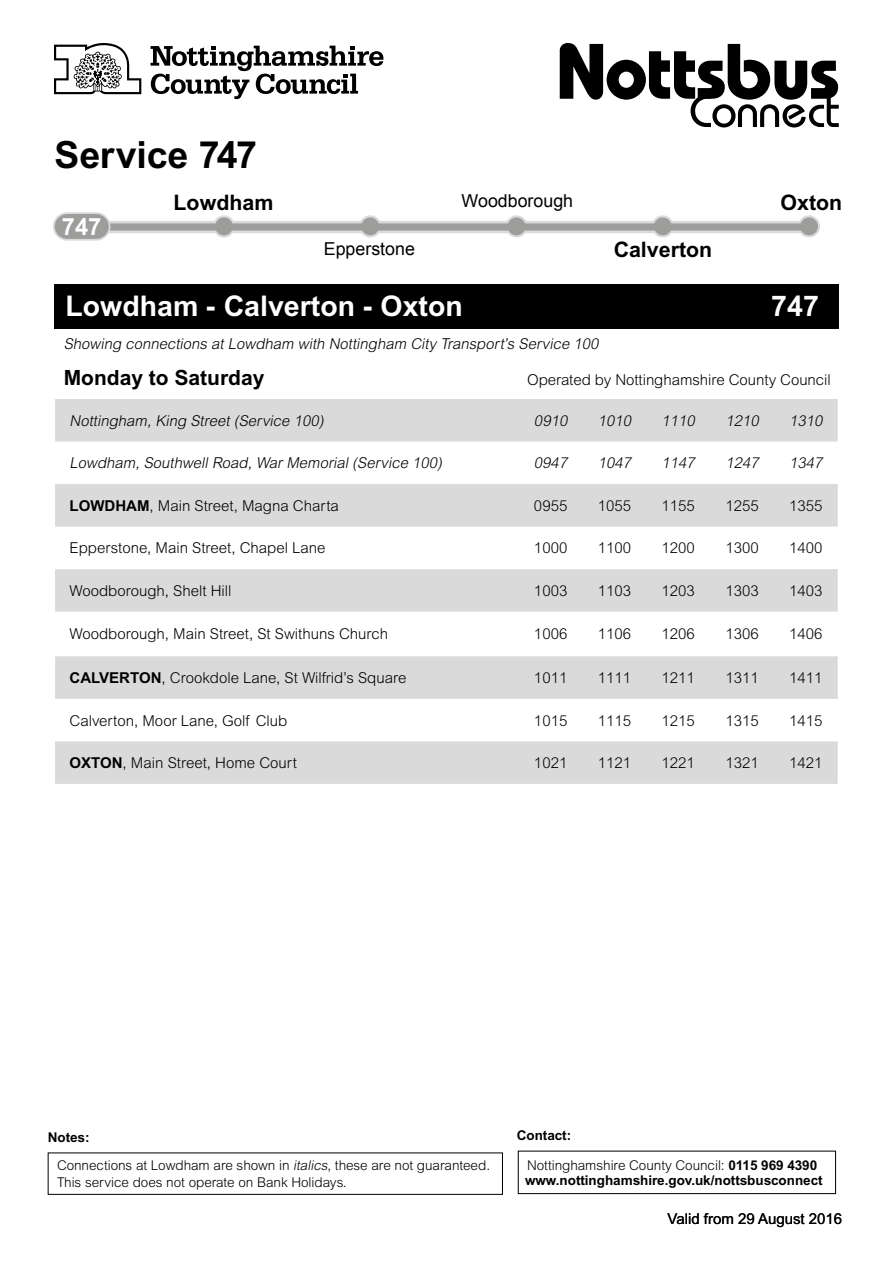
<style>
.page{position:relative;width:893px;height:1263px;background:#fff}
.page>*{position:absolute;margin:0;border:0;box-sizing:border-box;transform-origin:0 0}
.t1{font:700 37.5px "Arial MT Std";letter-spacing:-.005em;color:#000}
.t2{font:700 28.5px "Arial MT Std";color:#fff}
.t3{font:700 23.7px "Arial MT Std";color:#fff}
.t4{font:700 21.45px "Arial MT Std";color:#000}
.t5{font:700 21px "Arial MT Std";color:#000}
.t6{font:17.85px "Arial";color:#000}
.t7{font:300 15px "Arial MT Std";color:#000}
.t8{font:italic 300 15px "Arial MT Std";color:#000}
.t9{font:15px "Arial MT Std";color:#000}
.t10{font:300 13.5px/16.2px "Arial MT Std";letter-spacing:-.005em;color:#000}
.t11{font:700 13.5px/15px "Arial MT Std";letter-spacing:-.005em;color:#000}
.s1{font-weight:700}
.s2{font-style:italic}
.s3{font-weight:300}
</style>
<div class="page">
<div style="left:92px;top:221px;width:724px;height:12px;background:#dadada"></div>
<svg style="left:653px;top:216px;width:20px;height:20px"></svg>
<div style="left:652px;top:215px;width:22px;height:22px;border:2px solid #dadada;border-radius:50%"></div>
<svg style="left:360px;top:216px;width:20px;height:20px"></svg>
<div style="left:359px;top:215px;width:22px;height:22px;border:2px solid #dadada;border-radius:50%"></div>
<svg style="left:214px;top:216px;width:20px;height:20px"></svg>
<div style="left:213px;top:215px;width:22px;height:22px;border:2px solid #dadada;border-radius:50%"></div>
<svg style="left:506px;top:216px;width:20px;height:20px"></svg>
<div style="left:505px;top:215px;width:23px;height:22px;border:2px solid #dadada;border-radius:50%"></div>
<svg style="left:799px;top:216px;width:20px;height:20px"></svg>
<div style="left:798px;top:215px;width:22px;height:22px;border:2px solid #dadada;border-radius:50%"></div>
<div style="left:82px;top:223px;width:733px;height:8px;background:#9d9d9c"></div>
<div style="left:54px;top:213px;width:56px;height:27px;background:#9d9d9c;border-radius:13px"></div>
<div style="left:53px;top:212px;width:58px;height:29px;border:2px solid #dadada;border-radius:13px"></div>
<div style="left:54px;top:284px;width:785px;height:45px;background:#000"></div>
<svg style="left:55px;top:399px;width:783px;height:385px;fill:#dadada"></svg>
<svg style="left:54px;top:43px;width:87px;height:51px"></svg>
<svg style="left:151px;top:46px;width:232px;height:53px"></svg>
<svg style="left:560px;top:43px;width:279px;height:84px"></svg>
<div style="left:518px;top:1151px;width:318px;height:43px;border:1px solid #000"></div>
<div style="left:48px;top:1152px;width:455px;height:43px;border:1px solid #000"></div>
<h1 class="t1" style="left:54px;top:132px;width:204px">Service 747</h1>
<h3 class="t3" style="left:62px;top:212px;width:41px">747</h3>
<p class="t6" style="left:462px;top:189px;width:113px">Woodborough</p>
<h3 class="t4" style="left:174px;top:190px;width:101px">Lowdham</h3>
<h3 class="t4" style="left:780px;top:190px;width:63px">Oxton</h3>
<p class="t6" style="left:324px;top:237px;width:93px">Epperstone</p>
<h3 class="t4" style="left:614px;top:237px;width:100px">Calverton</h3>
<h2 class="t2" style="left:65px;top:289px;width:399px">Lowdham - Calverton - Oxton</h2>
<h2 class="t2" style="left:771px;top:289px;width:49px">747</h2>
<p class="t8" style="left:64px;top:335px;width:539px">Showing connections at Lowdham with Nottingham City Transport’s Service 100</p>
<h3 class="t5" style="left:64px;top:365px;width:202px">Monday to Saturday</h3>
<p class="t7" style="left:527px;top:371px;width:305px">Operated by Nottinghamshire County Council</p>
<p class="t8" style="left:70px;top:412px;width:259px">Nottingham, King Street (Service 100)</p>
<p class="t8" style="left:534px;top:412px;width:38px">0910</p>
<p class="t8" style="left:598px;top:412px;width:38px">1010</p>
<p class="t8" style="left:662px;top:412px;width:38px">1110</p>
<p class="t8" style="left:725px;top:412px;width:38px">1210</p>
<p class="t8" style="left:789px;top:412px;width:38px">1310</p>
<p class="t8" style="left:70px;top:454px;width:377px">Lowdham, Southwell Road, War Memorial (Service 100)</p>
<p class="t8" style="left:534px;top:454px;width:38px">0947</p>
<p class="t8" style="left:598px;top:454px;width:38px">1047</p>
<p class="t8" style="left:661px;top:454px;width:38px">1147</p>
<p class="t8" style="left:725px;top:454px;width:38px">1247</p>
<p class="t8" style="left:789px;top:454px;width:38px">1347</p>
<p class="t7" style="left:70px;top:497px;width:271px"><span class="s1">LOWDHAM</span>, Main Street, Magna Charta</p>
<p class="t7" style="left:534px;top:497px;width:35px">0955</p>
<p class="t7" style="left:598px;top:497px;width:35px">1055</p>
<p class="t7" style="left:662px;top:497px;width:35px">1155</p>
<p class="t7" style="left:725px;top:497px;width:35px">1255</p>
<p class="t7" style="left:789px;top:497px;width:35px">1355</p>
<p class="t7" style="left:70px;top:539px;width:258px">Epperstone, Main Street, Chapel Lane</p>
<p class="t7" style="left:534px;top:539px;width:35px">1000</p>
<p class="t7" style="left:598px;top:539px;width:35px">1100</p>
<p class="t7" style="left:662px;top:539px;width:35px">1200</p>
<p class="t7" style="left:725px;top:539px;width:35px">1300</p>
<p class="t7" style="left:789px;top:539px;width:35px">1400</p>
<p class="t7" style="left:70px;top:582px;width:163px">Woodborough, Shelt Hill</p>
<p class="t7" style="left:534px;top:582px;width:35px">1003</p>
<p class="t7" style="left:598px;top:582px;width:35px">1103</p>
<p class="t7" style="left:662px;top:582px;width:35px">1203</p>
<p class="t7" style="left:725px;top:582px;width:35px">1303</p>
<p class="t7" style="left:789px;top:582px;width:35px">1403</p>
<p class="t7" style="left:70px;top:626px;width:320px">Woodborough, Main Street, St Swithuns Church</p>
<p class="t7" style="left:534px;top:626px;width:35px">1006</p>
<p class="t7" style="left:598px;top:626px;width:35px">1106</p>
<p class="t7" style="left:662px;top:626px;width:35px">1206</p>
<p class="t7" style="left:725px;top:626px;width:35px">1306</p>
<p class="t7" style="left:789px;top:626px;width:35px">1406</p>
<p class="t7" style="left:70px;top:669px;width:338px"><span class="s1">CALVERTON</span>, Crookdole Lane, St Wilfrid’s Square</p>
<p class="t7" style="left:534px;top:669px;width:35px">1011</p>
<p class="t7" style="left:598px;top:669px;width:35px">1111</p>
<p class="t7" style="left:662px;top:669px;width:35px">1211</p>
<p class="t7" style="left:725px;top:669px;width:35px">1311</p>
<p class="t7" style="left:789px;top:669px;width:35px">1411</p>
<p class="t7" style="left:70px;top:712px;width:219px">Calverton, Moor Lane, Golf Club</p>
<p class="t7" style="left:534px;top:712px;width:35px">1015</p>
<p class="t7" style="left:598px;top:712px;width:35px">1115</p>
<p class="t7" style="left:662px;top:712px;width:35px">1215</p>
<p class="t7" style="left:725px;top:712px;width:35px">1315</p>
<p class="t7" style="left:789px;top:712px;width:35px">1415</p>
<p class="t7" style="left:70px;top:754px;width:229px"><span class="s1">OXTON</span>, Main Street, Home Court</p>
<p class="t7" style="left:534px;top:754px;width:35px">1021</p>
<p class="t7" style="left:598px;top:754px;width:35px">1121</p>
<p class="t7" style="left:662px;top:754px;width:35px">1221</p>
<p class="t7" style="left:725px;top:754px;width:35px">1321</p>
<p class="t7" style="left:789px;top:754px;width:35px">1421</p>
<p class="t11" style="left:48px;top:1130px;width:43px">Notes:</p>
<p class="t11" style="left:517px;top:1127px;width:56px">Contact:</p>
<p class="t10" style="left:57px;top:1157px;width:435px">Connections at Lowdham are shown in <span class="s2">italics</span>, these are not guaranteed.<br>This service does not operate on Bank Holidays.</p>
<p class="t11" style="left:525px;top:1157px;width:299px"><span class="s3">Nottinghamshire County Council:</span> 0115 969 4390 www.nottinghamshire.gov.uk/nottsbusconnect</p>
<p class="t9" style="left:667px;top:1210px;width:176px">Valid from 29 August 2016</p>
</div>
